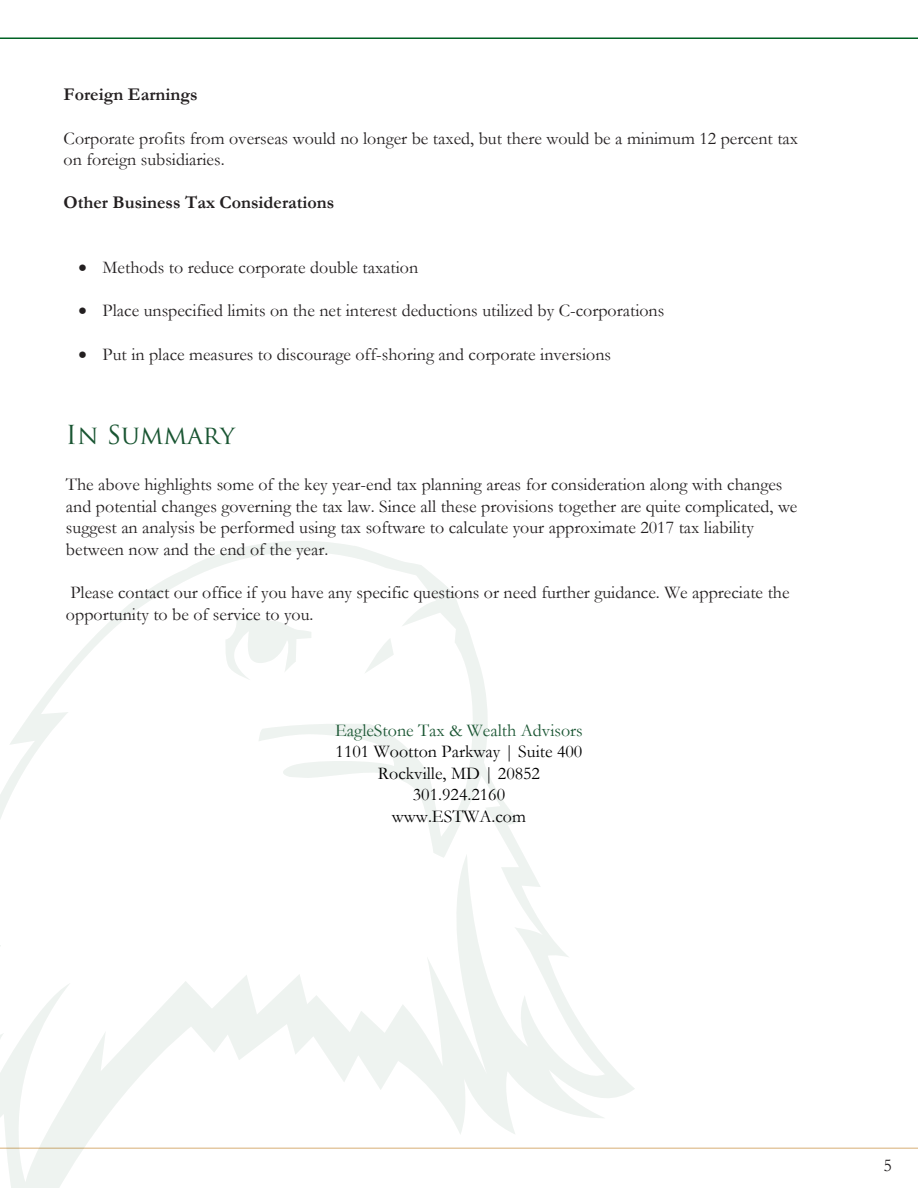
<style>
.page{position:relative;width:918px;height:1188px;background:#fff}
.page>*{position:absolute;margin:0;border:0;box-sizing:border-box;transform-origin:0 0}
.t1{font:25.5px "Trajan Pro";color:#195532}
.t2{font:18px/21.6px "Garamond";color:#221e1f}
.t3{font:18px/21.6px "Garamond";color:#231f20}
.t4{font:18px/21.6px "Garamond";color:#000;text-align:center}
.t5{font:700 18px "Garamond";color:#231f20}
.t6{font:18px "Garamond";color:#195532}
</style>
<div class="page">
<hr style="left:0;top:1148px;width:918px;height:1px;background:#e4c9a3">
<hr style="left:0;top:38px;width:918px;height:1px;background:#006224">
<svg style="left:0;top:541px;width:635px;height:647px"></svg>
<p class="t5" style="left:64px;top:82px;width:136px">Foreign Earnings</p>
<p class="t3" style="left:64px;top:127px;width:736px">Corporate profits from overseas would no longer be taxed, but there would be a minimum 12 percent tax on foreign subsidiaries.</p>
<p class="t5" style="left:64px;top:190px;width:272px">Other Business Tax Considerations</p>
<p class="t3" style="left:79px;top:256px;width:341px">• Methods to reduce corporate double taxation</p>
<p class="t3" style="left:79px;top:299px;width:587px">• Place unspecified limits on the net interest deductions utilized by C-corporations</p>
<p class="t3" style="left:79px;top:343px;width:534px">• Put in place measures to discourage off-shoring and corporate inversions</p>
<h1 class="t1" style="left:66px;top:418px;width:170px">In Summary</h1>
<p class="t2" style="left:66px;top:473px;width:733px">The above highlights some of the key year-end tax planning areas for consideration along with changes and potential changes governing the tax law. Since all these provisions together are quite complicated, we suggest an analysis be performed using tax software to calculate your approximate 2017 tax liability between now and the end of the year.</p>
<p class="t2" style="left:66px;top:581px;width:725px">Please contact our office if you have any specific questions or need further guidance. We appreciate the opportunity to be of service to you.</p>
<p class="t6" style="left:335px;top:718px;width:249px">EagleStone Tax &amp; Wealth Advisors</p>
<p class="t4" style="left:336px;top:740px;width:248px">1101 Wootton Parkway | Suite 400<br>Rockville, MD | 20852<br>301.924.2160<br>www.ESTWA.com</p>
<p class="t3" style="left:883px;top:1154px;width:10px">5</p>
</div>
